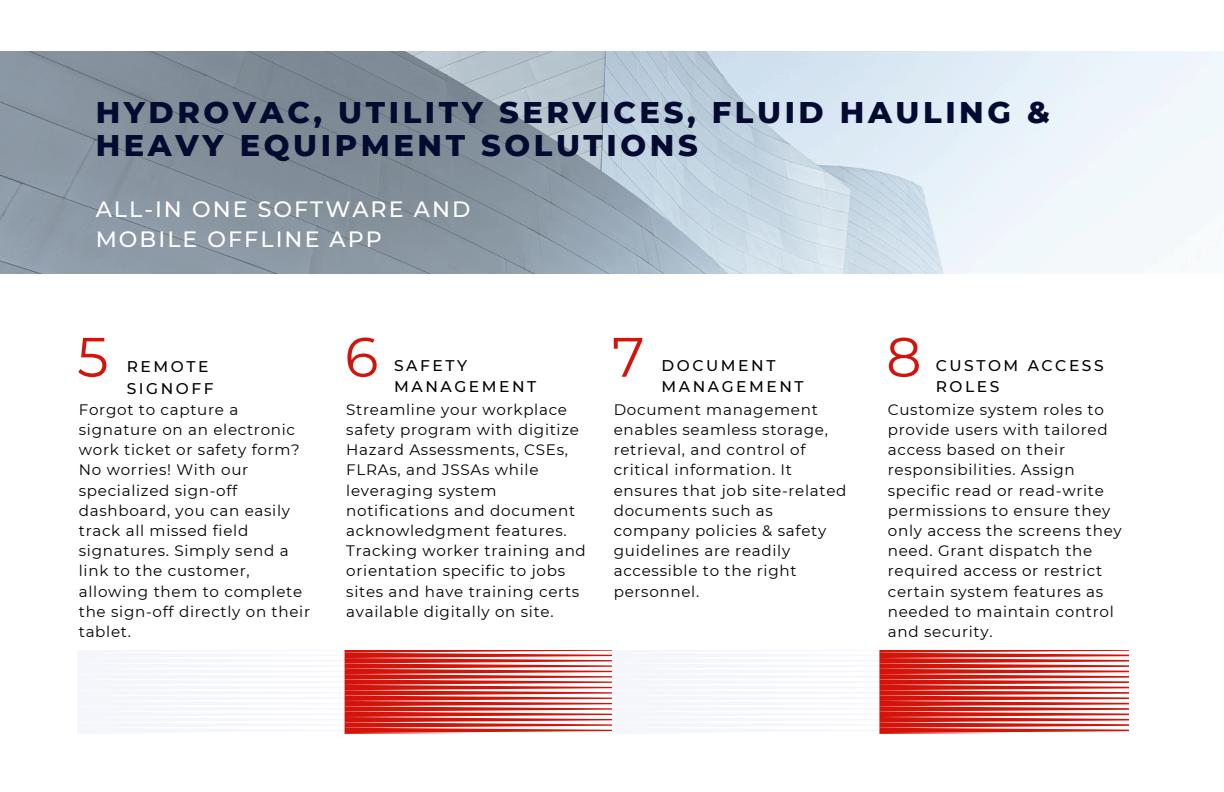
<style>
.page{position:relative;width:1224px;height:792px;background:#fff}
.page>*{position:absolute;margin:0;border:0;box-sizing:border-box;transform-origin:0 0}
.t1{font:55.6px "Montserrat";color:#d3140b}
.t2{font:800 30.4px/33px "Montserrat";letter-spacing:.12em;color:#050a30}
.t3{font:500 22.2px/30px "Montserrat";letter-spacing:.095em;color:#fff}
.t4{font:500 15.4px/21px "Montserrat";letter-spacing:.165em;color:#000}
.t5{font:15.2px/20.2px "Montserrat";letter-spacing:.045em;color:#000}
</style>
<div class="page">
<svg style="left:78px;top:651px;width:1050px;height:83px"></svg>
<img style="left:0;top:52px;width:1224px;height:222px">
<p class="t2" style="left:96px;top:95px;width:956px">HYDROVAC, UTILITY SERVICES, FLUID HAULING &amp;<br>HEAVY EQUIPMENT SOLUTIONS</p>
<h3 class="t3" style="left:96px;top:194px;width:376px">ALL-IN ONE SOFTWARE AND<br>MOBILE OFFLINE APP</h3>
<p class="t1" style="left:77px;top:323px;width:33px">5</p>
<p class="t1" style="left:345px;top:323px;width:35px">6</p>
<h3 class="t1" style="left:612px;top:323px;width:34px">7</h3>
<p class="t1" style="left:886px;top:323px;width:37px">8</p>
<p class="t4" style="left:127px;top:356px;width:89px;line-height:21.6px">REMOTE<br>SIGNOFF</p>
<p class="t4" style="left:394px;top:355px;width:144px">SAFETY<br>MANAGEMENT</p>
<h2 class="t4" style="left:662px;top:355px;width:144px">DOCUMENT<br>MANAGEMENT</h2>
<p class="t4" style="left:936px;top:355px;width:170px">CUSTOM ACCESS<br>ROLES</p>
<h3 class="t5" style="left:79px;top:399px;width:233px">Forgot to capture a signature on an electronic work ticket or safety form?<br>No worries! With our specialized sign-off dashboard, you can easily track all missed field signatures. Simply send a link to the customer, allowing them to complete the sign-off directly on their tablet.</h3>
<p class="t5" style="left:346px;top:399px;width:241px">Streamline your workplace safety program with digitize<br>Hazard Assessments, CSEs,<br>FLRAs, and JSSAs while leveraging system notifications and document acknowledgment features.<br>Tracking worker training and orientation specific to jobs sites and have training certs available digitally on site.</p>
<p class="t5" style="left:614px;top:399px;width:234px">Document management enables seamless storage, retrieval, and control of critical information. It ensures that job site-related documents such as company policies &amp; safety guidelines are readily accessible to the right personnel.</p>
<h3 class="t5" style="left:888px;top:399px;width:235px">Customize system roles to provide users with tailored access based on their responsibilities. Assign specific read or read-write permissions to ensure they only access the screens they need. Grant dispatch the required access or restrict certain system features as needed to maintain control and security.</h3>
</div>
